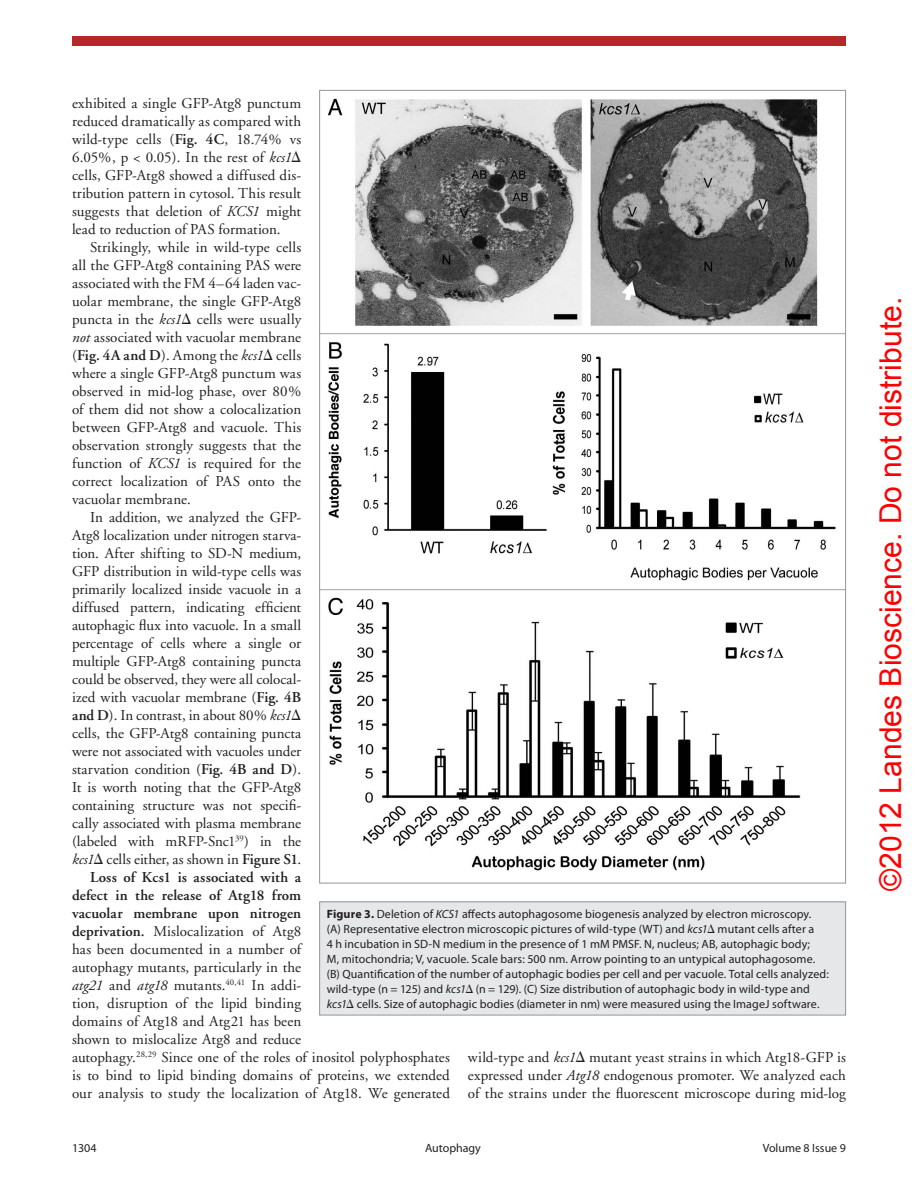
<style>
.page{position:relative;width:918px;height:1188px;background:#fff}
.page>*{position:absolute;margin:0;border:0;box-sizing:border-box;transform-origin:0 0}
.t1{font:30.15px "Arial";color:#f00}
.t2{font:15px/18px "Adobe Garamond";color:#231f20;text-align:justify}
.t3{font:600 15px "Adobe Garamond";letter-spacing:.005em;color:#231f20}
.t4{font:12px/15px "Myriad Pro";letter-spacing:.01em;color:#231f20}
.s1{font-weight:600}
.s2{font-style:italic}
.s3{font-family:"Universal Std Greekw Math Pi"}
.s4{font-weight:700}
</style>
<div class="page">
<div style="left:72px;top:36px;width:774px;height:10px;background:#b7262b"></div>
<div style="left:320px;top:902px;width:526px;height:113px;background:#e6e7e9"></div>
<div style="left:319px;top:901px;width:527px;height:114px;border:1px solid #939598"></div>
<img style="left:321px;top:98px;width:523px;height:773px">
<p class="t2" style="left:72px;top:95px;width:231px">exhibited a single GFP-Atg8 punctum reduced dramatically as compared with wild-type cells (<span class="s1">Fig. 4C</span>, 18.74% vs 6.05%, p &lt; 0.05). In the rest of <span class="s2">kcs1</span><span class="s3">Δ </span>cells, GFP-Atg8 showed a diffused dis&shy;tribution pattern in cytosol. This result suggests that deletion of <span class="s2">KCS1</span> might lead to reduction of PAS formation.</p>
<p class="t2" style="left:72px;top:239px;width:231px;text-indent:18px">Strikingly, while in wild-type cells all the GFP-Atg8 containing PAS were associated with the FM 4–64 laden vac&shy;uolar membrane, the single GFP-Atg8 puncta in the <span class="s2">kcs1</span><span class="s3">Δ</span> cells were usually <span class="s2">not</span> associated with vacuolar membrane (<span class="s1">Fig. 4A and D</span>). Among the <span class="s2">kcs1</span><span class="s3">Δ</span> cells where a single GFP-Atg8 punctum was observed in mid-log phase, over 80% of them did not show a colocalization between GFP-Atg8 and vacuole. This observation strongly suggests that the function of <span class="s2">KCS1</span> is required for the correct localization of PAS onto the vacuolar membrane.</p>
<p class="t2" style="left:90px;top:509px;width:213px">In addition, we analyzed the GFP-</p>
<p class="t2" style="left:72px;top:527px;width:231px">Atg8 localization under nitrogen starva-</p>
<p class="t2" style="left:72px;top:545px;width:231px">tion. After shifting to SD-N medium,</p>
<p class="t2" style="left:72px;top:563px;width:231px">GFP distribution in wild-type cells was</p>
<p class="t2" style="left:72px;top:581px;width:231px">primarily localized inside vacuole in a</p>
<p class="t2" style="left:72px;top:599px;width:231px">diffused pattern, indicating efficient</p>
<p class="t2" style="left:72px;top:617px;width:231px">autophagic flux into vacuole. In a small</p>
<p class="t2" style="left:72px;top:635px;width:231px">percentage of cells where a single or</p>
<p class="t2" style="left:72px;top:653px;width:231px">multiple GFP-Atg8 containing puncta</p>
<p class="t2" style="left:72px;top:671px;width:231px">could be observed, they were all colocal-</p>
<p class="t2" style="left:72px;top:689px;width:231px">ized with vacuolar membrane (<span class="s1">Fig. 4B</span></p>
<p class="t2" style="left:72px;top:707px;width:231px"><span class="s1">and D</span>). In contrast, in about 80% <span class="s2">kcs1</span><span class="s3">Δ</span></p>
<p class="t2" style="left:72px;top:725px;width:231px">cells, the GFP-Atg8 containing puncta</p>
<p class="t2" style="left:72px;top:743px;width:231px">were not associated with vacuoles under</p>
<p class="t2" style="left:72px;top:761px;width:231px">starvation condition (<span class="s1">Fig. 4B and D</span>).</p>
<p class="t2" style="left:72px;top:779px;width:231px">It is worth noting that the GFP-Atg8</p>
<p class="t2" style="left:72px;top:797px;width:231px">containing structure was not specifi-</p>
<p class="t2" style="left:72px;top:815px;width:231px">cally associated with plasma membrane</p>
<p class="t2" style="left:72px;top:833px;width:231px">(labeled with mRFP-Snc1<sup>39</sup>) in the</p>
<p class="t2" style="left:72px;top:851px;width:231px"><span class="s2">kcs1</span><span class="s3">Δ</span> cells either, as shown in <span class="s1">Figure S1</span>.</p>
<p class="t3" style="left:90px;top:869px;width:213px">Loss of Kcs1 is associated with a</p>
<p class="t3" style="left:72px;top:887px;width:231px">defect in the release of Atg18 from</p>
<p class="t3" style="left:72px;top:905px;width:231px">vacuolar membrane upon nitrogen</p>
<p class="t2" style="left:72px;top:923px;width:231px"><span class="s1">deprivation.</span> Mislocalization of Atg8</p>
<p class="t2" style="left:72px;top:941px;width:231px">has been documented in a number of</p>
<p class="t2" style="left:72px;top:959px;width:231px">autophagy mutants, particularly in the</p>
<p class="t2" style="left:72px;top:977px;width:231px"><span class="s2">atg21</span> and <span class="s2">atg18</span> mutants.<sup>40,41</sup> In addi-</p>
<p class="t2" style="left:72px;top:995px;width:231px">tion, disruption of the lipid binding</p>
<p class="t2" style="left:72px;top:1013px;width:231px">domains of Atg18 and Atg21 has been</p>
<p class="t2" style="left:72px;top:1031px;width:231px">shown to mislocalize Atg8 and reduce</p>
<p class="t2" style="left:72px;top:1049px;width:380px">autophagy.<sup>28,29</sup> Since one of the roles of inositol polyphosphates</p>
<p class="t2" style="left:72px;top:1067px;width:379px">is to bind to lipid binding domains of proteins, we extended</p>
<p class="t2" style="left:72px;top:1085px;width:379px">our analysis to study the localization of Atg18. We generated</p>
<p class="t4" style="left:327px;top:906px;width:504px"><span class="s4">Figure 3.</span> Deletion of <span class="s2">KCS1</span> affects autophagosome biogenesis analyzed by electron microscopy.<br>(A) Representative electron microscopic pictures of wild-type (WT) and <span class="s2">kcs1</span><span class="s3">Δ</span> mutant cells after a<br>4 h incubation in SD-N medium in the presence of 1 mM PMSF. N, nucleus; AB, autophagic body;<br>M, mitochondria; V, vacuole. Scale bars: 500 nm. Arrow pointing to an untypical autophagosome. (B) Quantification of the number of autophagic bodies per cell and per vacuole. Total cells analyzed: wild-type (n = 125) and <span class="s2">kcs1</span><span class="s3">Δ</span> (n = 129). (C) Size distribution of autophagic body in wild-type and <span class="s2">kcs1</span><span class="s3">Δ</span> cells. Size of autophagic bodies (diameter in nm) were measured using the ImageJ software.</p>
<p class="t2" style="left:468px;top:1049px;width:380px">wild-type and <span class="s2">kcs1</span><span class="s3">Δ</span> mutant yeast strains in which Atg18-GFP is expressed under <span class="s2">Atg18</span> endogenous promoter. We analyzed each of the strains under the fluorescent microscope during mid-log</p>
<p class="t4" style="left:72px;top:1140px;width:26px">1304</p>
<p class="t4" style="left:425px;top:1140px;width:57px">Autophagy</p>
<p class="t4" style="left:763px;top:1140px;width:85px">Volume 8 Issue 9</p>
<h1 class="t1" style="left:871px;top:891px;width:595px;rotate:-90deg">©2012 Landes Bioscience. Do not distribute.</h1>
</div>
